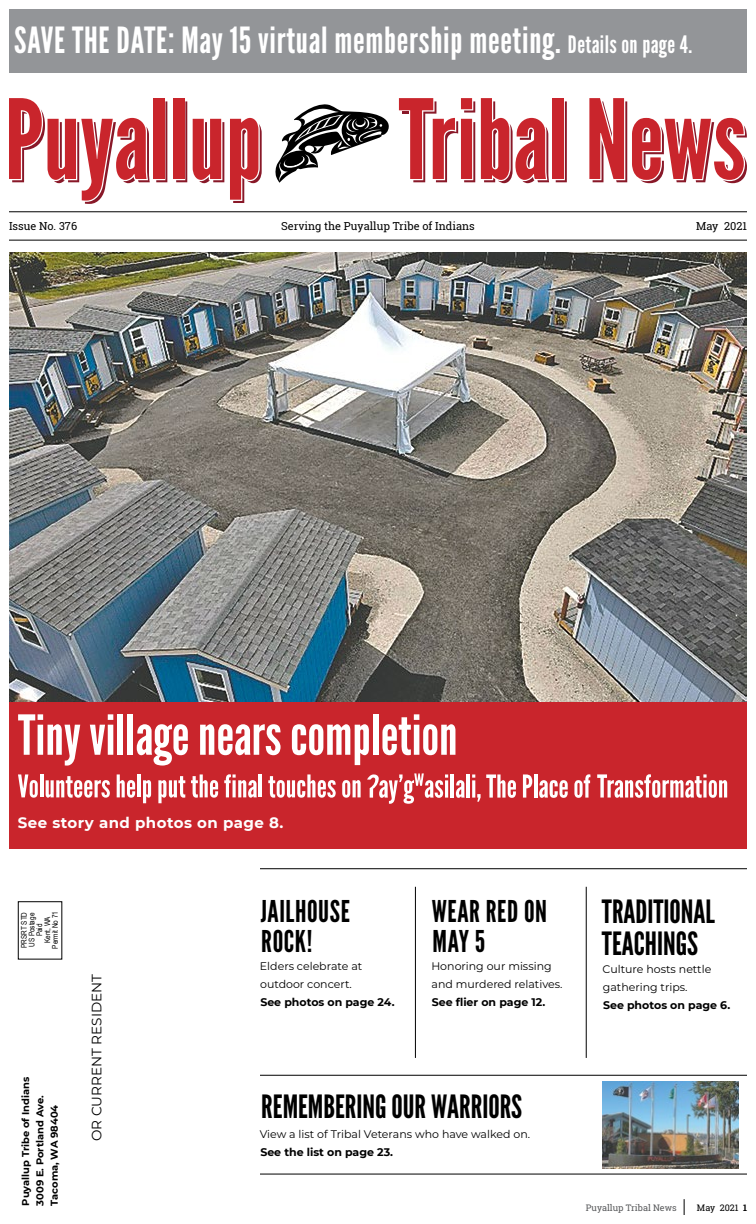
<style>
.page{position:relative;width:756px;height:1224px;background:#fff}
.page>*{position:absolute;margin:0;border:0;box-sizing:border-box;transform-origin:0 0}
.t1{font:55px "League Gothic";color:#fff}
.t2{font:36px "League Gothic";letter-spacing:.02em;color:#fff}
.t3{font:32px/32px "League Gothic";color:#000}
.t4{font:30px/30px "League Gothic";letter-spacing:.02em;color:#000}
.t5{font:700 15px "Montserrat";letter-spacing:.03em;color:#fff}
.t6{font:13.6px "Montserrat";color:#000}
.t7{font:11px/18px "Montserrat";color:#000}
.t8{font:700 11px "Montserrat";color:#000}
.t9{font:11px "Roboto Slab";color:#000}
.t10{font:700 9.9px/14.3px "Montserrat";color:#000}
.t11{font:9px "Roboto Slab";color:#58595b}
.t12{font:9px "Roboto Slab";color:#000}
.t13{font:7.8px/7.8px "Arial Narrow";color:#000;text-align:center}
.s1{font-size:24px}
.s2{font-weight:700}
</style>
<div class="page">
<svg style="left:684px;top:1199px;width:1px;height:16px"></svg>
<img style="left:9px;top:252px;width:738px;height:451px">
<div style="left:9px;top:703px;width:738px;height:146px;background:#c9252c"></div>
<svg style="left:275px;top:104px;width:114px;height:79px"></svg>
<svg style="left:9px;top:98px;width:141px;height:106px"></svg>
<svg style="left:156px;top:101px;width:11px;height:81px"></svg>
<div style="left:153px;top:98px;width:11px;height:81px;background:#c9252c"></div>
<svg style="left:176px;top:101px;width:11px;height:81px"></svg>
<div style="left:173px;top:98px;width:11px;height:81px;background:#c9252c"></div>
<svg style="left:193px;top:119px;width:31px;height:64px;background:#cc4f55"></svg>
<svg style="left:230px;top:118px;width:32px;height:85px"></svg>
<svg style="left:399px;top:98px;width:76px;height:84px"></svg>
<svg style="left:481px;top:98px;width:68px;height:85px"></svg>
<svg style="left:556px;top:101px;width:11px;height:81px"></svg>
<div style="left:553px;top:98px;width:11px;height:81px;background:#c9252c"></div>
<svg style="left:589px;top:98px;width:158px;height:85px"></svg>
<div style="left:18px;top:901px;width:44px;height:58px;border:1px solid #000"></div>
<hr style="left:9px;top:212px;width:738px;height:1px;background:#000">
<hr style="left:9px;top:240px;width:738px;height:1px;background:#000">
<div style="left:9px;top:9px;width:738px;height:63px;background:#939598"></div>
<hr style="left:586px;top:887px;width:1px;height:171px;background:#000">
<hr style="left:415px;top:887px;width:1px;height:171px;background:#000">
<hr style="left:260px;top:869px;width:487px;height:1px;background:#000">
<hr style="left:260px;top:1075px;width:487px;height:1px;background:#000">
<hr style="left:260px;top:1174px;width:487px;height:1px;background:#000">
<svg style="left:367px;top:773px;width:81px;height:31px"></svg>
<hr style="left:451px;top:774px;width:3px;height:24px;background:#fff">
<svg style="left:456px;top:780px;width:9px;height:18px"></svg>
<hr style="left:466px;top:774px;width:4px;height:24px;background:#fff">
<svg style="left:472px;top:774px;width:44px;height:28px"></svg>
<svg style="left:523px;top:774px;width:9px;height:24px"></svg>
<hr style="left:534px;top:774px;width:3px;height:24px;background:#fff">
<svg style="left:539px;top:780px;width:29px;height:18px"></svg>
<svg style="left:574px;top:774px;width:16px;height:24px"></svg>
<svg style="left:597px;top:774px;width:130px;height:24px"></svg>
<svg style="left:18px;top:774px;width:20px;height:24px"></svg>
<hr style="left:40px;top:774px;width:3px;height:23px;background:#fff">
<svg style="left:46px;top:776px;width:64px;height:22px"></svg>
<svg style="left:117px;top:774px;width:18px;height:24px"></svg>
<hr style="left:137px;top:774px;width:3px;height:23px;background:#fff">
<svg style="left:143px;top:780px;width:8px;height:23px"></svg>
<svg style="left:158px;top:776px;width:27px;height:27px"></svg>
<svg style="left:191px;top:774px;width:27px;height:24px"></svg>
<svg style="left:224px;top:774px;width:33px;height:24px"></svg>
<hr style="left:259px;top:774px;width:3px;height:23px;background:#fff">
<svg style="left:268px;top:774px;width:68px;height:24px"></svg>
<svg style="left:342px;top:780px;width:19px;height:18px"></svg>
<img style="left:603px;top:1082px;width:135px;height:86px">
<h2 class="t2" style="left:14px;top:19px;width:679px">SAVE THE DATE: May 15 virtual membership meeting. <span class="s1">Details on page 4.</span></h2>
<p class="t9" style="left:9px;top:218px;width:70px">Issue No. 376</p>
<p class="t9" style="left:281px;top:218px;width:195px">Serving the Puyallup Tribe of Indians</p>
<p class="t9" style="left:696px;top:218px;width:52px">May 2021</p>
<h1 class="t1" style="left:18px;top:702px;width:441px">Tiny village nears completion</h1>
<h3 class="t5" style="left:18px;top:812px;width:267px">See story and photos on page 8.</h3>
<p class="t13" style="left:20px;top:949px;width:39px;rotate:-90deg">PRSRT STD<br>US Postage<br>Paid<br>Kent, WA<br>Permit No 71</p>
<p class="t10" style="left:18px;top:1206px;width:130px;rotate:-90deg">Puyallup Tribe of Indians<br>3009 E. Portland Ave.<br>Tacoma, WA 98404</p>
<p class="t6" style="left:87px;top:1141px;width:169px;rotate:-90deg">OR CURRENT RESIDENT</p>
<h3 class="t4" style="left:261px;top:896px;width:91px">JAILHOUSE<br>ROCK!</h3>
<p class="t7" style="left:260px;top:957px;width:104px">Elders celebrate at outdoor concert.</p>
<p class="t8" style="left:260px;top:994px;width:136px">See photos on page 24.</p>
<h3 class="t4" style="left:432px;top:896px;width:117px">WEAR RED ON<br>MAY 5</h3>
<p class="t7" style="left:431px;top:957px;width:133px">Honoring our missing and murdered relatives.</p>
<p class="t8" style="left:432px;top:994px;width:115px">See flier on page 12.</p>
<h3 class="t3" style="left:602px;top:896px;width:115px">TRADITIONAL<br>TEACHINGS</h3>
<p class="t7" style="left:603px;top:960px;width:110px">Culture hosts nettle gathering trips.</p>
<p class="t8" style="left:603px;top:997px;width:129px">See photos on page 6.</p>
<h3 class="t3" style="left:261px;top:1091px;width:262px">REMEMBERING OUR WARRIORS</h3>
<p class="t7" style="left:260px;top:1125px;width:272px">View a list of Tribal Veterans who have walked on.</p>
<p class="t8" style="left:260px;top:1144px;width:134px">See the list on page 23.</p>
<p class="t11" style="left:586px;top:1202px;width:92px">Puyallup Tribal News</p>
<p class="t12" style="left:697px;top:1202px;width:52px">May 2021 <span class="s2">1</span></p>
</div>
